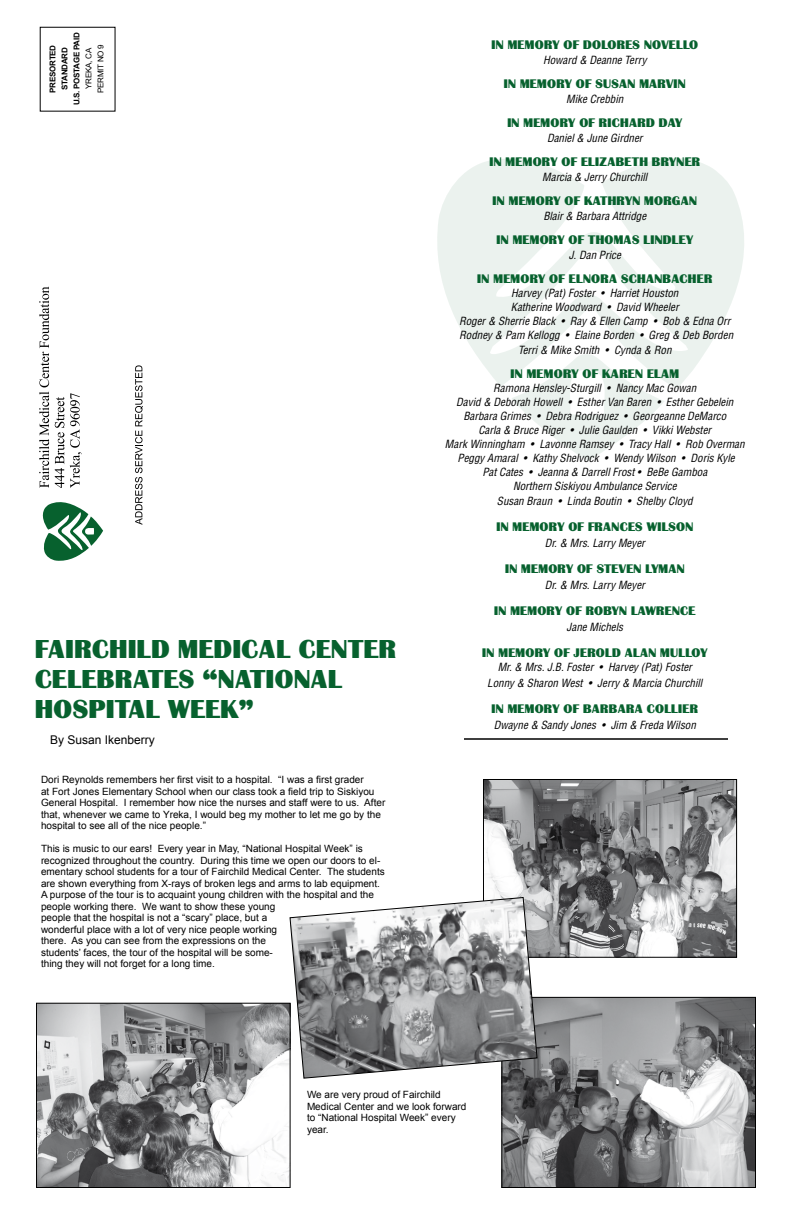
<style>
.page{position:relative;width:792px;height:1224px;background:#fff}
.page>*{position:absolute;margin:0;border:0;box-sizing:border-box;transform-origin:0 0}
.t1{font:25px/30px "Bastion";letter-spacing:.025em;color:#07612e}
.t2{font:12px "Bastion";letter-spacing:.025em;color:#07612e}
.t3{font:12px "Arial";color:#000}
.t4{font:italic condensed 11px/14px "Helvetica";color:#000;text-align:center}
.t5{font:10px/11.5px "Arial";color:#000}
.t6{font:700 8px/12px "Arial";letter-spacing:-.025em;color:#000;text-align:center}
.t7{font:8px/12px "Arial";letter-spacing:-.025em;color:#000;text-align:center}
</style>
<div class="page">
<svg style="left:437px;top:158px;width:307px;height:215px;fill:#ebf2ee"></svg>
<svg style="left:490px;top:247px;width:201px;height:214px"></svg>
<svg style="left:39px;top:287px;width:10px;height:201px"></svg>
<svg style="left:55px;top:397px;width:9px;height:91px"></svg>
<svg style="left:70px;top:393px;width:12px;height:95px"></svg>
<svg style="left:135px;top:365px;width:8px;height:160px"></svg>
<svg style="left:42px;top:502px;width:61px;height:59px"></svg>
<img style="left:38px;top:1005px;width:251px;height:181px">
<div style="left:36px;top:1003px;width:255px;height:185px;border:1px solid #000"></div>
<img style="left:485px;top:781px;width:250px;height:175px">
<div style="left:483px;top:779px;width:254px;height:179px;border:1px solid #000"></div>
<img style="left:503px;top:999px;width:251px;height:187px">
<div style="left:501px;top:997px;width:255px;height:191px;border:1px solid #000"></div>
<svg style="left:289px;top:896px;width:249px;height:183px"></svg>
<hr style="left:464px;top:738px;width:264px;height:2px;background:#000">
<p class="t6" style="left:47px;top:105px;width:74px;rotate:-90deg">PRESORTED<br>STANDARD<br>U.S. POSTAGE PAID</p>
<p class="t7" style="left:83px;top:93px;width:50px;rotate:-90deg">YREKA, CA<br>PERMIT NO 9</p>
<h1 class="t1" style="left:35px;top:635px;width:363px;text-indent:264px">CENTER<br>CELEBRATES “NATIONAL<br>HOSPITAL WEEK”</h1>
<h1 class="t1" style="left:35px;top:635px;width:74px">FAI RCHILD</h1>
<h1 class="t1" style="left:178px;top:635px;width:52px">MEDICAL</h1>
<p class="t3" style="left:50px;top:733px;width:106px">By Susan Ikenberry</p>
<p class="t5" style="left:41px;top:774px;width:346px">Dori Reynolds remembers her first visit to a hospital. “I was a first grader<br>at Fort Jones Elementary School when our class took a field trip to Siskiyou General Hospital. I remember how nice the nurses and staff were to us. After that, whenever we came to Yreka, I would beg my mother to let me go by the hospital to see all of the nice people.”</p>
<p class="t5" style="left:41px;top:843px;width:345px">This is music to our ears! Every year in May, “National Hospital Week” is recognized throughout the country. During this time we open our doors to el&shy;ementary school students for a tour of Fairchild Medical Center. The students are shown everything from X-rays of broken legs and arms to lab equipment.<br>A purpose of the tour is to acquaint young children with the hospital and the people working there. We want to show these young<br>people that the hospital is not a “scary” place, but a<br>wonderful place with a lot of very nice people working<br>there. As you can see from the expressions on the<br>students’ faces, the tour of the hospital will be some-<br>thing they will not forget for a long time.</p>
<p class="t2" style="left:492px;top:39px;width:208px">IN MEMORY OF DOLORES NOVELLO</p>
<p class="t4" style="left:543px;top:53px;width:105px">Howard &amp; Deanne Terry</p>
<p class="t2" style="left:504px;top:78px;width:183px">IN MEMORY OF SUSAN MARVIN</p>
<p class="t4" style="left:566px;top:92px;width:59px">Mike Crebbin</p>
<p class="t2" style="left:507px;top:117px;width:101px">IN MEMORY OF RICHA</p>
<p class="t2" style="left:637px;top:117px;width:39px">RD DAY</p>
<p class="t4" style="left:547px;top:131px;width:97px">Daniel &amp; June Girdner</p>
<p class="t2" style="left:489px;top:156px;width:212px">IN MEMORY OF ELIZABETH BRYNER</p>
<p class="t4" style="left:542px;top:170px;width:107px">Marcia &amp; Jerry Churchill</p>
<p class="t2" style="left:493px;top:195px;width:206px">IN MEMORY OF KATHRYN MORGAN</p>
<p class="t4" style="left:543px;top:209px;width:104px">Blair &amp; Barbara Attridge</p>
<p class="t2" style="left:497px;top:234px;width:197px">IN MEMORY OF THOMAS LINDLEY</p>
<p class="t4" style="left:569px;top:248px;width:54px">J. Dan Price</p>
<p class="t2" style="left:477px;top:273px;width:161px">IN MEMORY OF ELNORA SCHA</p>
<p class="t2" style="left:654px;top:273px;width:18px">NBACH</p>
<p class="t2" style="left:697px;top:273px;width:17px">ER</p>
<p class="t4" style="left:459px;top:286px;width:276px">Harvey (Pat) Foster • Harriet Houston<br>Katherine Woodward • David Wheeler<br>Roger &amp; Sherrie Black • Ray &amp; Ellen Camp • Bob &amp; Edna Orr Rodney &amp; Pam Kellogg • Elaine Borden • Greg &amp; Deb Borden</p>
<p class="t4" style="left:518px;top:343px;width:155px">Terri &amp; Mike Smith • Cynda &amp; Ron</p>
<p class="t2" style="left:511px;top:368px;width:145px">IN MEMORY OF KAREN ELA</p>
<p class="t2" style="left:669px;top:368px;width:11px">M</p>
<p class="t4" style="left:445px;top:381px;width:301px">Ramona Hensley-Sturgill • Nancy Mac Gowan<br>David &amp; Deborah Howell • Esther Van Baren • Esther Gebelein Barbara Grimes • Debra Rodriguez • Georgeanne DeMarco<br>Carla &amp; Bruce Riger • Julie Gaulden • Vikki Webster<br>Mark Winningham • Lavonne Ramsey • Tracy Hall • Rob Overman Peggy Amaral • Kathy Shelvock • Wendy Wilson • Doris Kyle<br>Pat Cates • Jeanna &amp; Darrell Frost • BeBe Gamboa<br>Northern Siskiyou Ambulance Service</p>
<p class="t4" style="left:497px;top:494px;width:197px">Susan Braun • Linda Boutin • Shelby Cloyd</p>
<p class="t2" style="left:496px;top:521px;width:198px">IN MEMORY OF FRANCES WILSON</p>
<p class="t4" style="left:545px;top:536px;width:102px">Dr. &amp; Mrs. Larry Meyer</p>
<p class="t2" style="left:505px;top:563px;width:181px">IN MEMORY OF STEVEN LYMAN</p>
<p class="t4" style="left:545px;top:578px;width:102px">Dr. &amp; Mrs. Larry Meyer</p>
<p class="t2" style="left:494px;top:605px;width:203px">IN MEMORY OF ROBYN LAWRENCE</p>
<p class="t4" style="left:567px;top:620px;width:58px">Jane Michels</p>
<p class="t2" style="left:482px;top:647px;width:226px">IN MEMORY OF JEROLD ALAN MULLOY</p>
<p class="t4" style="left:487px;top:659px;width:217px;line-height:16px">Mr. &amp; Mrs. J.B. Foster • Harvey (Pat) Foster<br>Lonny &amp; Sharon West • Jerry &amp; Marcia Churchill</p>
<p class="t2" style="left:492px;top:703px;width:208px">IN MEMORY OF BARBARA COLLI ER</p>
<p class="t4" style="left:494px;top:718px;width:204px">Dwayne &amp; Sandy Jones • Jim &amp; Freda Wilson</p>
<p class="t5" style="left:307px;top:1089px;width:161px">We are very proud of Fairchild<br>Medical Center and we look forward to “National Hospital Week” every year.</p>
</div>
